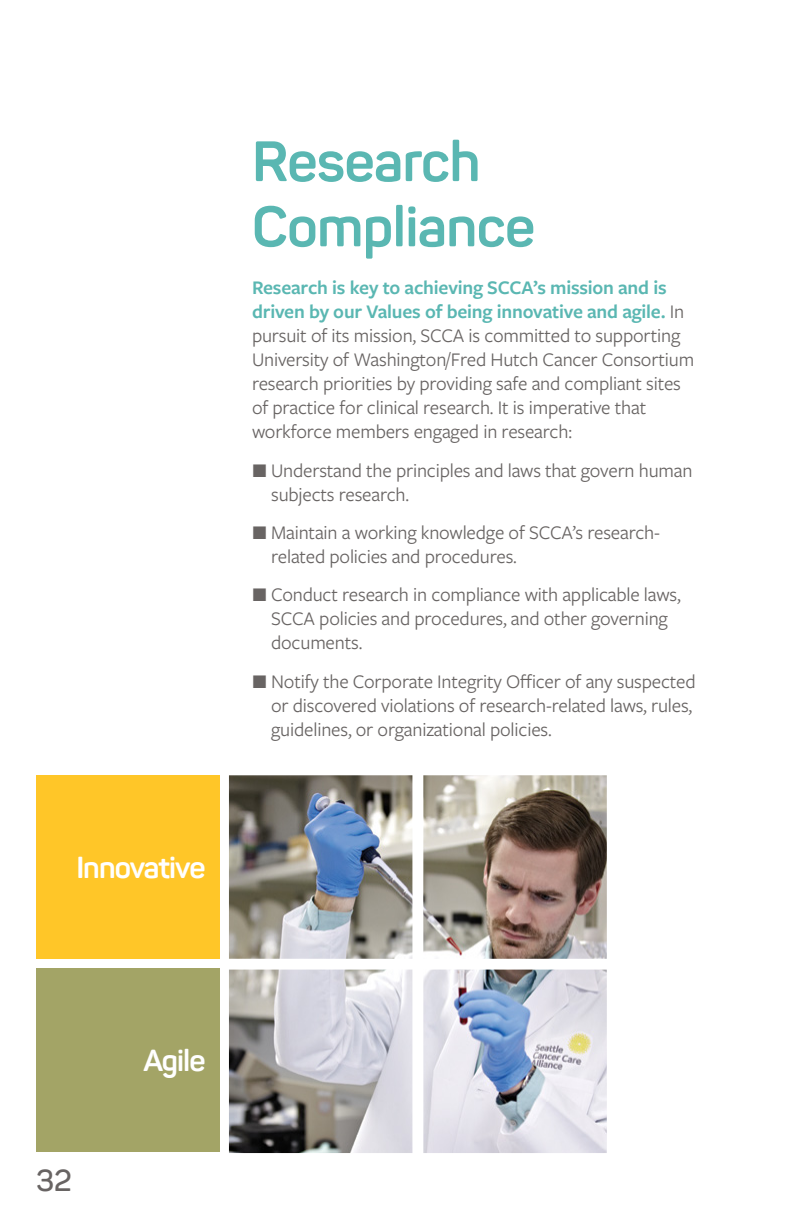
<style>
.page{position:relative;width:792px;height:1224px;background:#fff}
.page>*{position:absolute;margin:0;border:0;box-sizing:border-box;transform-origin:0 0}
.Main_head{font:700 56px/65.2px "Panton";letter-spacing:-.01em;color:#5ab7b2}
.Values_heads{font:700 30px "Panton";letter-spacing:-.03em;color:#fff}
.t1{font:600 30px "Panton";color:#686463}
.Body{font:20px/24px "Freight Sans Pro";letter-spacing:-.01em;color:#686463}
.s1{font-weight:600;color:#5ab7b2}
</style>
<div class="page">
<div style="left:36px;top:775px;width:183px;height:184px;background:#ffc628"></div>
<div style="left:36px;top:969px;width:183px;height:183px;background:#a3a466"></div>
<img style="left:229px;top:775px;width:378px;height:378px">
<p class="Values_heads" style="left:76px;top:849px;width:131px">Innovative</p>
<p class="Main_head" style="left:252px;top:128px;width:285px">Research<br>Compliance</p>
<p class="Body" style="left:252px;top:275px;width:444px"><span class="s1">Research is key to achieving SCCA’s mission and is driven by our Values of being innovative and agile.</span> In pursuit of its mission, SCCA is committed to supporting University of Washington/Fred Hutch Cancer Consortium research priorities by providing safe and compliant sites of practice for clinical research. It is imperative that workforce members engaged in research:</p>
<p class="Body" style="left:271px;top:457px;width:423px;text-indent:-19px">T Understand the principles and laws that govern human subjects research.</p>
<p class="Body" style="left:271px;top:520px;width:390px;text-indent:-19px">T Maintain a working knowledge of SCCA’s research&shy;related policies and procedures.</p>
<p class="Body" style="left:271px;top:582px;width:411px;text-indent:-19px">T Conduct research in compliance with applicable laws,<br>SCCA policies and procedures, and other governing documents.</p>
<p class="Body" style="left:271px;top:668px;width:426px;text-indent:-19px">T Notify the Corporate Integrity Officer of any suspected or discovered violations of research-related laws, rules, guidelines, or organizational policies.</p>
<h2 class="t1" style="left:36px;top:1162px;width:37px">32</h2>
<p class="Values_heads" style="left:143px;top:1042px;width:64px">Agile</p>
</div>
